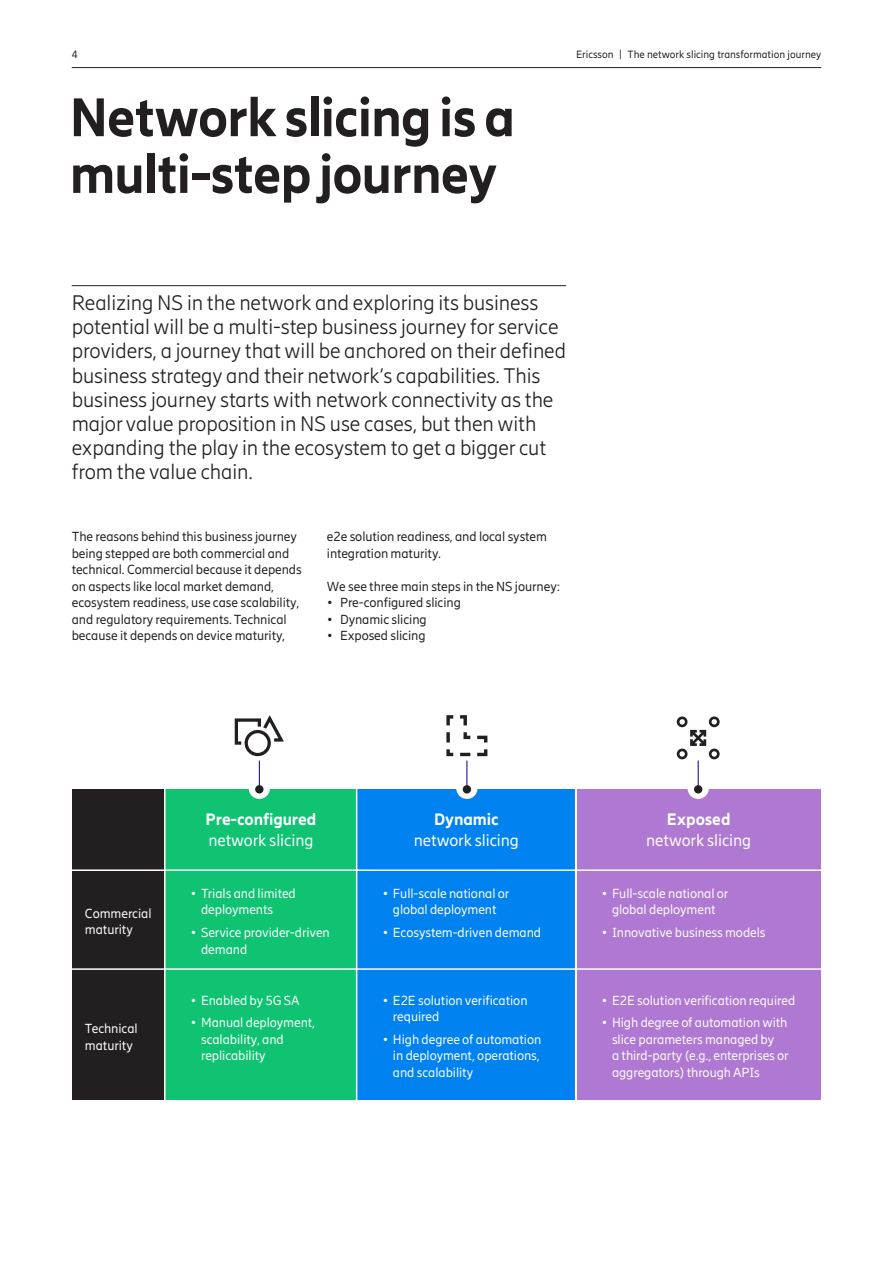
<style>
.page{position:relative;width:893px;height:1263px;background:#fff}
.page>*{position:absolute;margin:0;border:0;box-sizing:border-box;transform-origin:0 0}
.Headline_1_white{font:800 54px/56.7px "Ericsson Hilda";letter-spacing:-.02em;color:#231f20}
.Sub-headline_white{font:300 21px/24.2px "Ericsson Hilda";letter-spacing:-.005em;color:#231f20}
.Sub-headline_black{font:16.5px/21px "Ericsson Hilda";letter-spacing:-.005em;color:#fff;text-align:center}
.Sub-headline_black-2{font:800 16.5px/21px "Ericsson Hilda";letter-spacing:-.005em;color:#fff}
.Sub-headline_black-3{font:13.2px/16.5px "Ericsson Hilda";letter-spacing:-.005em;color:#fff}
.Body_copy_black{font:13.2px/16.5px "Ericsson Hilda";letter-spacing:-.005em;color:#231f20}
.t1{font:10.5px "Ericsson Hilda";color:#231f20}
.s1{font-weight:400}
.s2{font-weight:800}
</style>
<div class="page">
<hr style="left:72px;top:67px;width:749px;height:1px;background:#231f20">
<div style="left:72px;top:789px;width:94px;height:310px;background:#231f20"></div>
<div style="left:166px;top:789px;width:196px;height:310px;background:#0fc373"></div>
<div style="left:357px;top:789px;width:219px;height:310px;background:#0082f0"></div>
<div style="left:577px;top:789px;width:244px;height:310px;background:#af78d2"></div>
<hr style="left:72px;top:285px;width:494px;height:1px;background:#231f20">
<hr style="left:164px;top:772px;width:2px;height:330px;background:#fff">
<hr style="left:356px;top:772px;width:1px;height:330px;background:#fff">
<hr style="left:575px;top:772px;width:1px;height:330px;background:#fff">
<div style="left:249px;top:778px;width:21px;height:21px;background:#fff;border-radius:50%"></div>
<svg style="left:235px;top:715px;width:49px;height:75px"></svg>
<div style="left:255px;top:785px;width:9px;height:8px;background:#231f20;border-radius:50%"></div>
<svg style="left:456px;top:778px;width:22px;height:21px"></svg>
<svg style="left:446px;top:715px;width:41px;height:75px"></svg>
<div style="left:463px;top:785px;width:8px;height:8px;background:#231f20;border-radius:50%"></div>
<svg style="left:687px;top:778px;width:22px;height:21px"></svg>
<svg style="left:677px;top:716px;width:43px;height:74px"></svg>
<div style="left:694px;top:785px;width:8px;height:8px;background:#231f20;border-radius:50%"></div>
<hr style="left:72px;top:869px;width:749px;height:2px;background:#fff">
<hr style="left:72px;top:968px;width:749px;height:2px;background:#fff">
<p class="t1" style="left:72px;top:49px;width:7px">4</p>
<p class="t1" style="left:576px;top:49px;width:247px">Ericsson | The network slicing transformation journey</p>
<p class="Headline_1_white" style="left:70px;top:89px;width:447px">Network slicing is a multi-step journey</p>
<p class="Sub-headline_white" style="left:72px;top:291px;width:496px">Realizing NS in the network and exploring its business potential will be a multi-step business journey for service providers, a journey that will be anchored on their defined business strategy and their network’s capabilities. This business journey starts with network connectivity as the major value proposition in NS use cases, but then with expanding the play in the ecosystem to get a bigger cut from the value chain.</p>
<p class="Body_copy_black" style="left:72px;top:528px;width:232px">The reasons behind this business journey being stepped are both commercial and technical. Commercial because it depends on aspects like local market demand, ecosystem readiness, use case scalability, and regulatory requirements. Technical because it depends on device maturity,</p>
<p class="Body_copy_black" style="left:327px;top:528px;width:222px">e2e solution readiness, and local system integration maturity.</p>
<p class="Body_copy_black" style="left:327px;top:578px;width:235px">We see three main steps in the NS journey:</p>
<p class="Body_copy_black" style="left:327px;top:594px;width:135px">• Pre-configured slicing</p>
<p class="Body_copy_black" style="left:327px;top:611px;width:101px">• Dynamic slicing</p>
<p class="Body_copy_black" style="left:327px;top:627px;width:100px">• Exposed slicing</p>
<p class="Sub-headline_black-3" style="left:85px;top:905px;width:68px">Commercial maturity</p>
<p class="Sub-headline_black-3" style="left:85px;top:1021px;width:54px">Technical maturity</p>
<p class="Sub-headline_black-2" style="left:205px;top:809px;width:112px">Pre-configured <span class="s1">network slicing</span></p>
<p class="Sub-headline_black" style="left:414px;top:809px;width:106px"><span class="s2">Dynamic </span>network slicing</p>
<p class="Sub-headline_black" style="left:646px;top:809px;width:106px"><span class="s2">Exposed </span>network slicing</p>
<p class="Sub-headline_black-3" style="left:201px;top:885px;width:96px;text-indent:-10px">• Trials and limited deployments</p>
<p class="Sub-headline_black-3" style="left:201px;top:924px;width:130px;text-indent:-10px">• Service provider-driven demand</p>
<p class="Sub-headline_black-3" style="left:382px;top:885px;width:128px;text-align:center">• Full-scale national or global deployment</p>
<p class="Sub-headline_black-3" style="left:382px;top:924px;width:160px">• Ecosystem-driven demand</p>
<p class="Sub-headline_black-3" style="left:601px;top:885px;width:128px;text-align:center">• Full-scale national or global deployment</p>
<p class="Sub-headline_black-3" style="left:601px;top:924px;width:165px">• Innovative business models</p>
<p class="Sub-headline_black-3" style="left:191px;top:992px;width:111px">• Enabled by 5G SA</p>
<p class="Sub-headline_black-3" style="left:201px;top:1015px;width:116px;text-indent:-10px">• Manual deployment, scalability, and replicability</p>
<p class="Sub-headline_black-3" style="left:393px;top:992px;width:136px;text-indent:-10px">• E2E solution verification required</p>
<p class="Sub-headline_black-3" style="left:393px;top:1031px;width:150px;text-align:justify;text-indent:-10px">• High degree of automation in deployment, operations, and scalability</p>
<p class="Sub-headline_black-3" style="left:601px;top:992px;width:195px">• E2E solution verification required</p>
<p class="Sub-headline_black-3" style="left:612px;top:1015px;width:178px;text-indent:-10px">• High degree of automation with slice parameters managed by<br>a third-party (e.g., enterprises or aggregators) through APIs</p>
</div>
